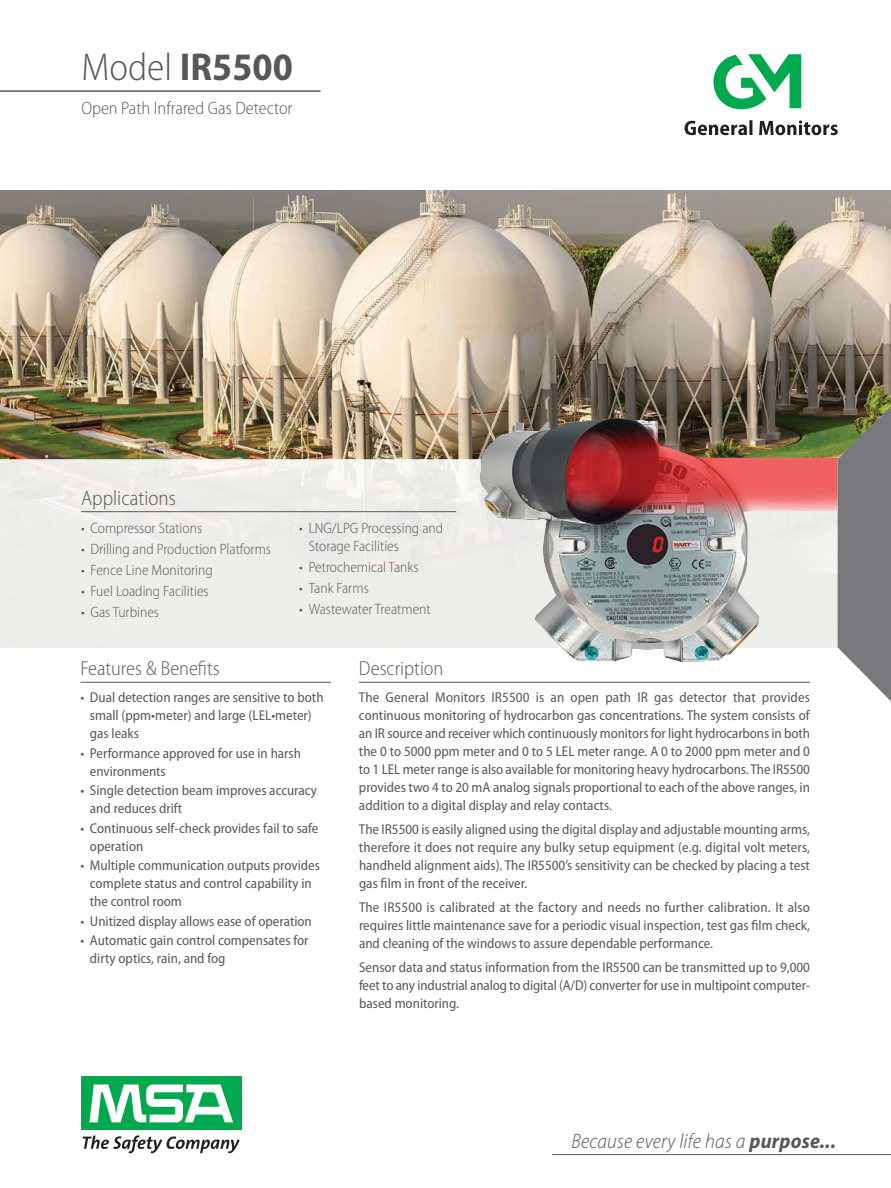
<style>
.page{position:relative;width:891px;height:1188px;background:#fff}
.page>*{position:absolute;margin:0;border:0;box-sizing:border-box;transform-origin:0 0}
.t1{font:700 semi-condensed 39px "Myriad Pro";color:#57585a}
.t2{font:italic 300 semi-condensed 21px "Myriad Pro";letter-spacing:.01em;color:#57585a}
.t3{font:300 semi-condensed 21px "Myriad Pro";color:#57585a}
.t4{font:300 semi-condensed 20.25px "Myriad Pro";color:#57585a}
.t5{font:300 semi-condensed 18px "Myriad Pro";color:#57585a}
.t6{font:300 semi-condensed 15px/18px "Myriad Pro";color:#57585a}
.t7{font:semi-condensed 14.25px/18px "Myriad Pro";color:#57585a}
.s1{font-weight:300}
.s2{font-weight:700}
</style>
<div class="page">
<div style="left:81px;top:1077px;width:160px;height:53px;background:#00a94e"></div>
<svg style="left:89px;top:1085px;width:144px;height:37px"></svg>
<svg style="left:83px;top:1135px;width:157px;height:18px"></svg>
<hr style="left:552px;top:1154px;width:339px;height:1px;background:#57585a">
<svg style="left:685px;top:120px;width:153px;height:15px"></svg>
<svg style="left:713px;top:54px;width:88px;height:55px"></svg>
<hr style="left:0;top:90px;width:321px;height:2px;background:#57585a">
<img style="left:0;top:190px;width:891px;height:173px">
<img style="left:0;top:363px;width:838px;height:319px">
<svg style="left:838px;top:363px;width:53px;height:338px;background:#7c7d78"></svg>
<img style="left:480px;top:417px;width:358px;height:245px">
<hr style="left:359px;top:682px;width:451px;height:1px;background:#57585a">
<hr style="left:81px;top:511px;width:375px;height:1px;background:#57585a">
<hr style="left:80px;top:682px;width:251px;height:1px;background:#57585a">
<h1 class="t1" style="left:81px;top:53px;width:213px"><span class="s1">Model</span> IR5500</h1>
<p class="t5" style="left:81px;top:101px;width:213px">Open Path Infrared Gas Detector</p>
<h2 class="t3" style="left:81px;top:490px;width:96px">Applications</h2>
<p class="t6" style="left:81px;top:520px;width:123px">• Compressor Stations</p>
<p class="t6" style="left:81px;top:541px;width:192px">• Drilling and Production Platforms</p>
<p class="t6" style="left:81px;top:562px;width:133px">• Fence Line Monitoring</p>
<p class="t6" style="left:81px;top:583px;width:129px">• Fuel Loading Facilities</p>
<p class="t6" style="left:81px;top:604px;width:80px">• Gas Turbines</p>
<p class="t6" style="left:309px;top:520px;width:136px;text-indent:-10px">• LNG/LPG Processing and<br>Storage Facilities</p>
<p class="t6" style="left:299px;top:559px;width:121px">• Petrochemical Tanks</p>
<p class="t6" style="left:299px;top:580px;width:71px">• Tank Farms</p>
<p class="t6" style="left:299px;top:601px;width:133px">• Wastewater Treatment</p>
<h3 class="t4" style="left:80px;top:661px;width:141px">Features &amp; Benefits</h3>
<p class="t7" style="left:90px;top:690px;width:235px;text-indent:-10px">• Dual detection ranges are sensitive to both small (ppm•meter) and large (LEL•meter) gas leaks</p>
<p class="t7" style="left:90px;top:745px;width:213px;text-indent:-10px">• Performance approved for use in harsh environments</p>
<p class="t7" style="left:90px;top:783px;width:229px;text-indent:-10px">• Single detection beam improves accuracy and reduces drift</p>
<p class="t7" style="left:90px;top:820px;width:230px;text-indent:-10px">• Continuous self-check provides fail to safe operation</p>
<p class="t7" style="left:90px;top:858px;width:232px;text-indent:-10px">• Multiple communication outputs provides complete status and control capability in the control room</p>
<p class="t7" style="left:80px;top:913px;width:233px">• Unitized display allows ease of operation</p>
<p class="t7" style="left:90px;top:933px;width:220px;text-indent:-10px">• Automatic gain control compensates for dirty optics, rain, and fog</p>
<h3 class="t4" style="left:359px;top:661px;width:86px">Description</h3>
<p class="t7" style="left:359px;top:690px;width:453px;text-align:justify">The General Monitors IR5500 is an open path IR gas detector that provides continuous monitoring of hydrocarbon gas concentrations. The system consists of an IR source and receiver which continuously monitors for light hydrocarbons in both the 0 to 5000 ppm meter and 0 to 5 LEL meter range. A 0 to 2000 ppm meter and 0 to 1 LEL meter range is also available for monitoring heavy hydrocarbons. The IR5500 provides two 4 to 20 mA analog signals proportional to each of the above ranges, in addition to a digital display and relay contacts.</p>
<p class="t7" style="left:359px;top:822px;width:453px;text-align:justify">The IR5500 is easily aligned using the digital display and adjustable mounting arms, therefore it does not require any bulky setup equipment (e.g. digital volt meters, handheld alignment aids). The IR5500’s sensitivity can be checked by placing a test gas film in front of the receiver.</p>
<p class="t7" style="left:359px;top:900px;width:453px;text-align:justify">The IR5500 is calibrated at the factory and needs no further calibration. It also requires little maintenance save for a periodic visual inspection, test gas film check, and cleaning of the windows to assure dependable performance.</p>
<p class="t7" style="left:359px;top:960px;width:453px;text-align:justify">Sensor data and status information from the IR5500 can be transmitted up to 9,000 feet to any industrial analog to digital (A/D) converter for use in multipoint computer&shy;based monitoring.</p>
<h2 class="t2" style="left:572px;top:1133px;width:266px">Because every life has a <span class="s2">purpose...</span></h2>
</div>
